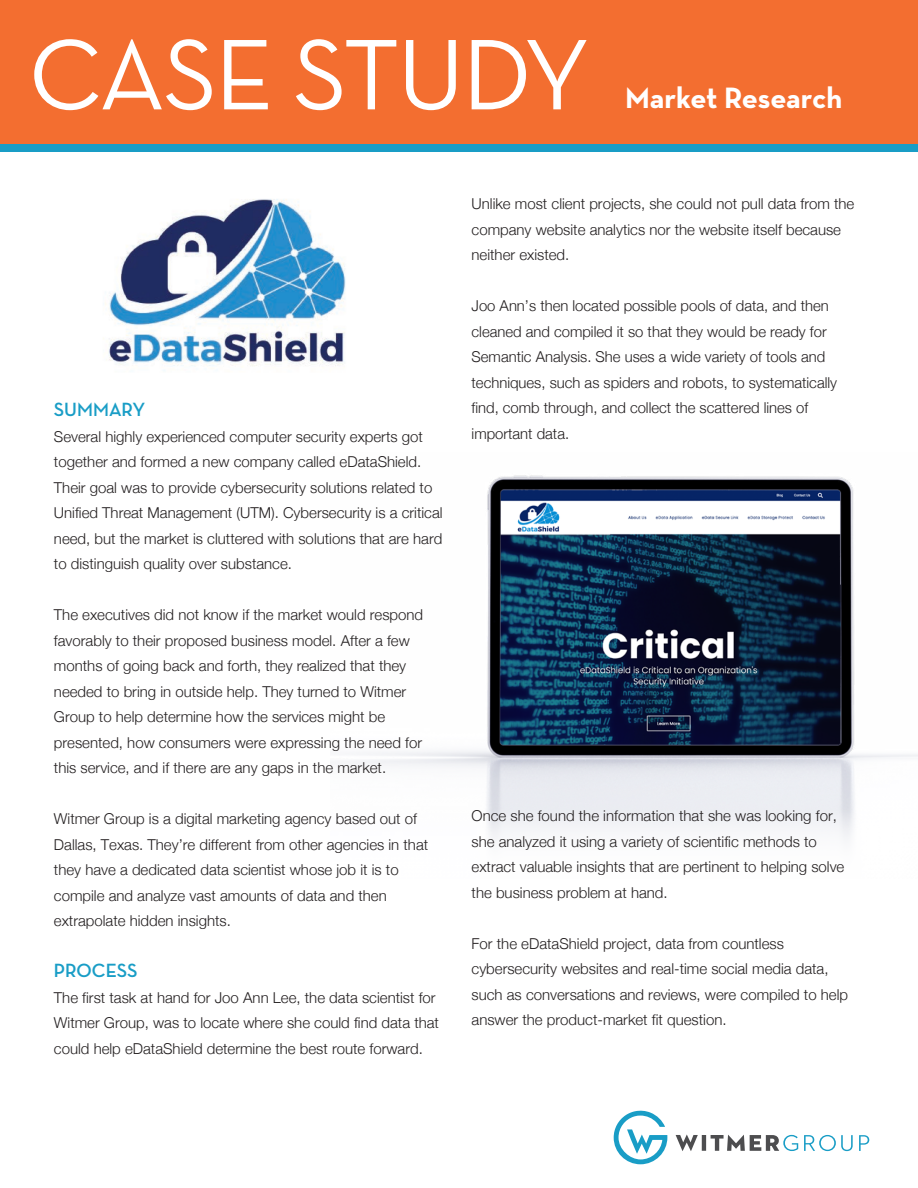
<style>
.page{position:relative;width:918px;height:1188px;background:#fff}
.page>*{position:absolute;margin:0;border:0;box-sizing:border-box;transform-origin:0 0}
.t1{font:102px "Neutraface Text";letter-spacing:-.025em;color:#fff}
.t2{font:700 30px "Neutraface Text";letter-spacing:-.005em;color:#fff}
.t3{font:700 19.5px "Neutra Display";color:#199dc6}
.t4{font:300 15px/25.5px "Helvetica Neue";color:#231f20}
</style>
<div class="page">
<div style="left:0;top:0;width:918px;height:147px;background:#f36e30"></div>
<div style="left:0;top:144px;width:918px;height:8px;background:#199dc6"></div>
<img style="left:330px;top:475px;width:588px;height:319px">
<div style="left:477px;top:794px;width:387px;height:93px;background:linear-gradient(to right,#f6f7f9,#f7f7f9)"></div>
<svg style="left:676px;top:1135px;width:22px;height:16px"></svg>
<hr style="left:702px;top:1135px;width:4px;height:16px;background:#4d4d4f">
<svg style="left:711px;top:1135px;width:87px;height:16px"></svg>
<svg style="left:804px;top:1135px;width:49px;height:16px"></svg>
<svg style="left:859px;top:1135px;width:10px;height:16px"></svg>
<svg style="left:614px;top:1110px;width:53px;height:54px"></svg>
<img style="left:105px;top:199px;width:241px;height:172px">
<h1 class="t1" style="left:29px;top:11px;width:563px">CASE STUDY</h1>
<h2 class="t2" style="left:625px;top:79px;width:219px">Market Research</h2>
<h3 class="t3" style="left:54px;top:399px;width:93px">SUMMARY</h3>
<p class="t4" style="left:54px;top:423px;width:390px">Several highly experienced computer security experts got together and formed a new company called eDataShield.<br>Their goal was to provide cybersecurity solutions related to Unified Threat Management (UTM). Cybersecurity is a critical need, but the market is cluttered with solutions that are hard to distinguish quality over substance.</p>
<p class="t4" style="left:54px;top:601px;width:371px">The executives did not know if the market would respond favorably to their proposed business model. After a few months of going back and forth, they realized that they needed to bring in outside help. They turned to Witmer Group to help determine how the services might be presented, how consumers were expressing the need for this service, and if there are any gaps in the market.</p>
<p class="t4" style="left:54px;top:805px;width:376px">Witmer Group is a digital marketing agency based out of Dallas, Texas. They’re different from other agencies in that they have a dedicated data scientist whose job it is to compile and analyze vast amounts of data and then extrapolate hidden insights.</p>
<h3 class="t3" style="left:54px;top:960px;width:85px">PROCESS</h3>
<p class="t4" style="left:54px;top:984px;width:387px">The first task at hand for Joo Ann Lee, the data scientist for<br>Witmer Group, was to locate where she could find data that could help eDataShield determine the best route forward.</p>
<p class="t4" style="left:472px;top:190px;width:384px">Unlike most client projects, she could not pull data from the company website analytics nor the website itself because neither existed.</p>
<p class="t4" style="left:472px;top:292px;width:367px">Joo Ann’s then located possible pools of data, and then cleaned and compiled it so that they would be ready for Semantic Analysis. She uses a wide variety of tools and techniques, such as spiders and robots, to systematically find, comb through, and collect the scattered lines of important data.</p>
<p class="t4" style="left:472px;top:802px;width:374px">Once she found the information that she was looking for, she analyzed it using a variety of scientific methods to extract valuable insights that are pertinent to helping solve the business problem at hand.</p>
<p class="t4" style="left:472px;top:930px;width:378px">For the eDataShield project, data from countless cybersecurity websites and real-time social media data, such as conversations and reviews, were compiled to help answer the product-market fit question.</p>
</div>
